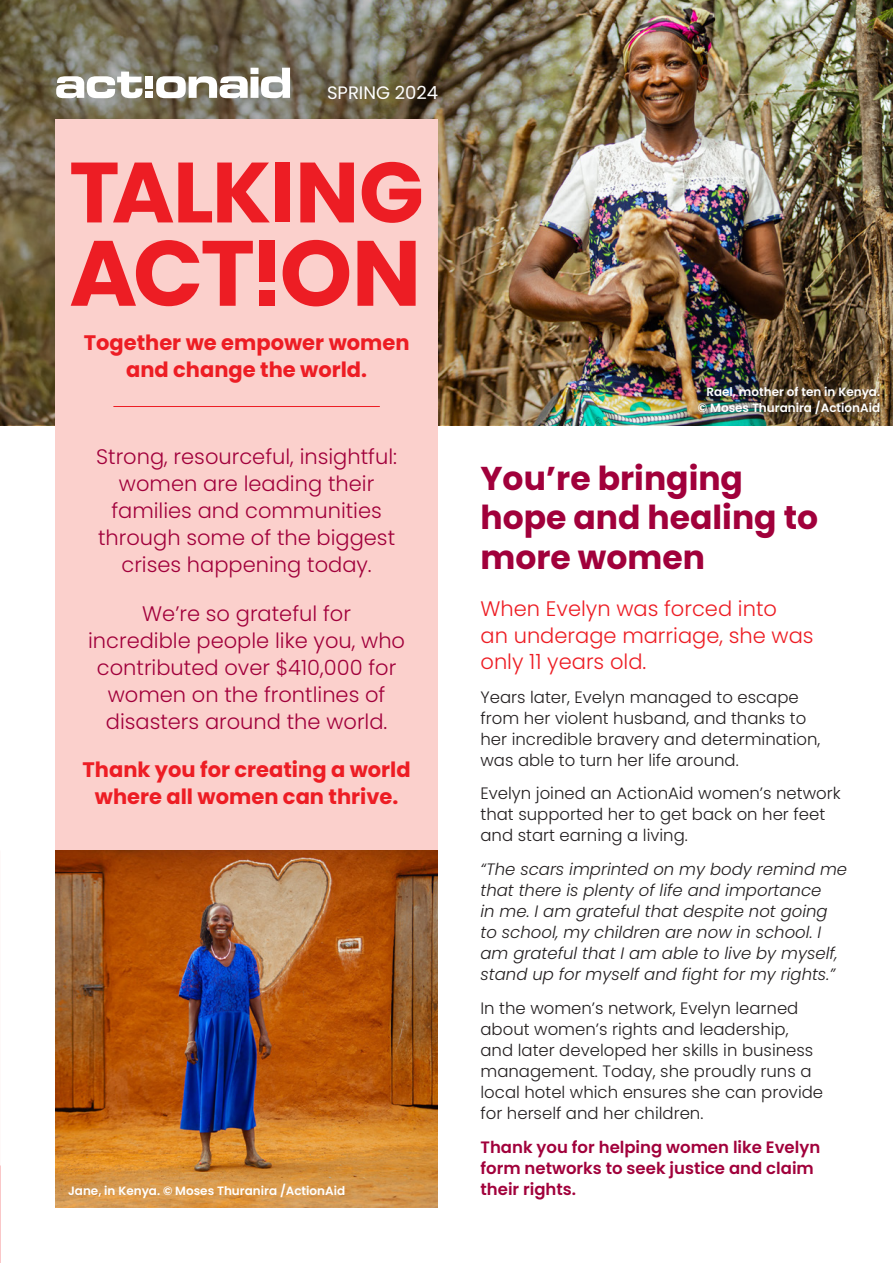
<style>
.page{position:relative;width:893px;height:1263px;background:#fff}
.page>*{position:absolute;margin:0;border:0;box-sizing:border-box;transform-origin:0 0}
.t1{font:700 92.55px "Poppins";color:#ed1d24}
.t2{font:700 85.35px "Poppins";letter-spacing:-.02em;color:#ed1d24}
.t3{font:700 33px/39.6px "Poppins";color:#a1003b}
.t4{font:300 21px/27px "Poppins";color:#a1003b;text-align:center}
.t5{font:700 21px/27px "Poppins";color:#ed1d24;text-align:center}
.t6{font:300 21px/26.2px "Poppins";color:#ed1d24}
.t7{font:18px "Poppins";color:#fff}
.t8{font:300 16.5px/21px "Poppins";color:#231f20}
.t9{font:italic 300 16.5px/21px "Poppins";color:#231f20}
.t10{font:600 16.5px/21px "Poppins";color:#a1003b}
.t11{font:600 12px/16.5px "Poppins";color:#fff;text-align:right}
</style>
<div class="page">
<img style="left:0;top:0;width:893px;height:425px">
<div style="left:55px;top:119px;width:383px;height:731px;background:#fbd0cc"></div>
<div style="left:259px;top:241px;width:15px;height:41px;background:#ed1d24"></div>
<div style="left:259px;top:290px;width:15px;height:16px;background:#ed1d24"></div>
<img style="left:55px;top:850px;width:383px;height:358px">
<div style="left:689px;top:378px;width:200px;height:45px;background:#231f20;opacity:.75"></div>
<hr style="left:113px;top:406px;width:267px;height:1px;background:#ed1d24">
<svg style="left:56px;top:72px;width:86px;height:26px"></svg>
<svg style="left:156px;top:68px;width:134px;height:30px"></svg>
<div style="left:145px;top:77px;width:8px;height:12px;background:#fff"></div>
<div style="left:145px;top:92px;width:8px;height:6px;background:#fff"></div>
<p class="t7" style="left:327px;top:82px;width:113px">SPRING 2024</p>
<h2 class="t2" style="left:69px;top:143px;width:356px">TALKING</h2>
<h1 class="t1" style="left:69px;top:220px;width:354px">ACT ON</h1>
<p class="t5" style="left:84px;top:329px;width:327px">Together we empower women and change the world.</p>
<p class="t4" style="left:96px;top:444px;width:302px">Strong, resourceful, insightful: women are leading their families and communities through some of the biggest crises happening today.</p>
<p class="t4" style="left:88px;top:600px;width:318px">We’re so grateful for<br>incredible people like you, who contributed over $410,000 for women on the frontlines of disasters around the world.</p>
<p class="t5" style="left:83px;top:756px;width:330px">Thank you for creating a world where all women can thrive.</p>
<p class="t11" style="left:68px;top:1182px;width:279px">Jane, in Kenya. © Moses Thuranira /ActionAid</p>
<p class="t11" style="left:698px;top:384px;width:184px">Rael, mother of ten in Kenya. © Moses Thuranira /ActionAid</p>
<h3 class="t3" style="left:480px;top:458px;width:339px">You’re bringing hope and healing to more women</h3>
<p class="t6" style="left:480px;top:596px;width:335px">When Evelyn was forced into<br>an underage marriage, she was only 11 years old.</p>
<p class="t8" style="left:480px;top:686px;width:341px">Years later, Evelyn managed to escape from her violent husband, and thanks to her incredible bravery and determination, was able to turn her life around.</p>
<p class="t8" style="left:480px;top:783px;width:362px">Evelyn joined an ActionAid women’s network that supported her to get back on her feet and start earning a living.</p>
<p class="t9" style="left:480px;top:859px;width:368px">“The scars imprinted on my body remind me that there is plenty of life and importance<br>in me. I am grateful that despite not going to school, my children are now in school. I am grateful that I am able to live by myself, stand up for myself and fight for my rights.”</p>
<p class="t8" style="left:480px;top:998px;width:344px">In the women’s network, Evelyn learned about women’s rights and leadership, and later developed her skills in business management. Today, she proudly runs a local hotel which ensures she can provide for herself and her children.</p>
<p class="t10" style="left:480px;top:1136px;width:341px">Thank you for helping women like Evelyn form networks to seek justice and claim their rights.</p>
</div>
